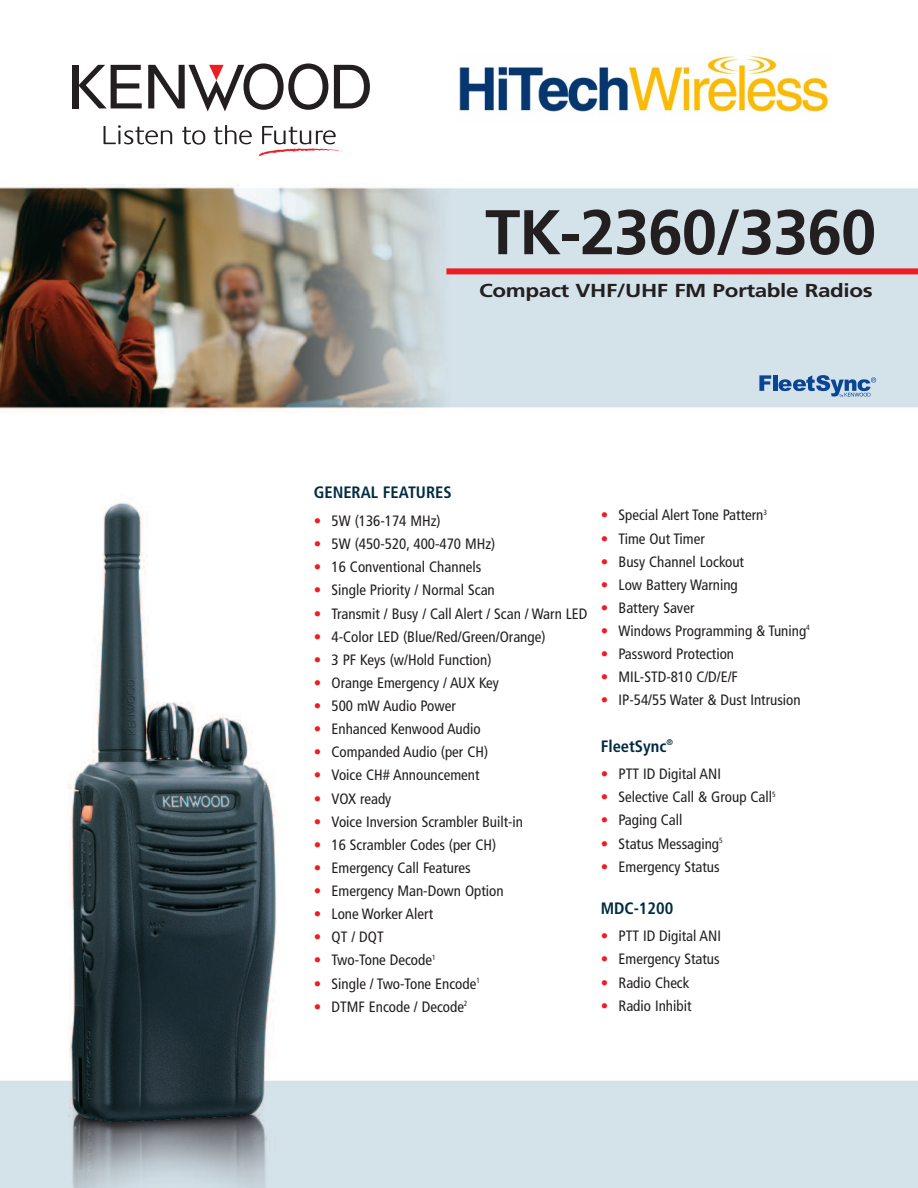
<style>
.page{position:relative;width:918px;height:1188px;background:#fff}
.page>*{position:absolute;margin:0;border:0;box-sizing:border-box;transform-origin:0 0}
.t1{font:700 63px "Frutiger";letter-spacing:-.015em;color:#231f20}
.t2{font:700 18.75px "Frutiger";letter-spacing:-.015em;color:#231f20;scale:1.2 1}
.t3{font:700 condensed 16.5px "Frutiger";color:#002b40}
.t4{font:condensed 15px "Frutiger";color:#231f20}
.s1{color:#ee1d23}
</style>
<div class="page">
<img style="left:0;top:64px;width:918px;height:1124px">
<div style="left:446px;top:268px;width:472px;height:6px;background:#ee1d23"></div>
<div style="left:72px;top:65px;width:6px;height:43px;background:#231f20"></div>
<svg style="left:78px;top:65px;width:64px;height:43px"></svg>
<svg style="left:334px;top:65px;width:36px;height:43px"></svg>
<svg style="left:148px;top:63px;width:180px;height:48px"></svg>
<svg style="left:104px;top:125px;width:68px;height:19px"></svg>
<svg style="left:182px;top:127px;width:23px;height:18px"></svg>
<svg style="left:214px;top:125px;width:38px;height:19px"></svg>
<svg style="left:259px;top:126px;width:84px;height:30px"></svg>
<svg style="left:759px;top:375px;width:12px;height:16px"></svg>
<hr style="left:773px;top:375px;width:4px;height:16px;background:#094594">
<svg style="left:779px;top:375px;width:97px;height:22px;background:#88a7c9"></svg>
<img style="left:454px;top:55px;width:378px;height:69px">
<h1 class="t1" style="left:485px;top:207px;width:392px">TK-2360/3360</h1>
<p class="t2" style="left:479px;top:283px;width:330px">Compact VHF/UHF FM Portable Radios</p>
<p class="t3" style="left:314px;top:486px;width:139px">GENERAL FEATURES</p>
<p class="t4" style="left:314px;top:515px;width:128px"><span class="s1">•</span> 5W (136-174 MHz)</p>
<p class="t4" style="left:314px;top:538px;width:183px"><span class="s1">•</span> 5W (450-520, 400-470 MHz)</p>
<p class="t4" style="left:314px;top:561px;width:169px"><span class="s1">•</span> 16 Conventional Channels</p>
<p class="t4" style="left:314px;top:584px;width:183px"><span class="s1">•</span> Single Priority / Normal Scan</p>
<p class="t4" style="left:314px;top:607px;width:275px"><span class="s1">•</span> Transmit / Busy / Call Alert / Scan / Warn LED</p>
<p class="t4" style="left:314px;top:630px;width:233px"><span class="s1">•</span> 4-Color LED (Blue/Red/Green/Orange)</p>
<p class="t4" style="left:314px;top:654px;width:179px"><span class="s1">•</span> 3 PF Keys (w/Hold Function)</p>
<p class="t4" style="left:314px;top:677px;width:187px"><span class="s1">•</span> Orange Emergency / AUX Key</p>
<p class="t4" style="left:314px;top:700px;width:144px"><span class="s1">•</span> 500 mW Audio Power</p>
<p class="t4" style="left:314px;top:723px;width:168px"><span class="s1">•</span> Enhanced Kenwood Audio</p>
<p class="t4" style="left:314px;top:746px;width:176px"><span class="s1">•</span> Companded Audio (per CH)</p>
<p class="t4" style="left:314px;top:769px;width:167px"><span class="s1">•</span> Voice CH# Announcement</p>
<p class="t4" style="left:314px;top:792px;width:79px"><span class="s1">•</span> VOX ready</p>
<p class="t4" style="left:314px;top:815px;width:211px"><span class="s1">•</span> Voice Inversion Scrambler Built-in</p>
<p class="t4" style="left:314px;top:839px;width:184px"><span class="s1">•</span> 16 Scrambler Codes (per CH)</p>
<p class="t4" style="left:314px;top:862px;width:159px"><span class="s1">•</span> Emergency Call Features</p>
<p class="t4" style="left:314px;top:885px;width:191px"><span class="s1">•</span> Emergency Man-Down Option</p>
<p class="t4" style="left:314px;top:908px;width:121px"><span class="s1">•</span> Lone Worker Alert</p>
<p class="t4" style="left:314px;top:931px;width:71px"><span class="s1">•</span> QT / DQT</p>
<p class="t4" style="left:314px;top:954px;width:123px"><span class="s1">•</span> Two-Tone Decode<sup>1</sup></p>
<p class="t4" style="left:314px;top:977px;width:168px"><span class="s1">•</span> Single / Two-Tone Encode<sup>1</sup></p>
<p class="t4" style="left:314px;top:1000px;width:155px"><span class="s1">•</span> DTMF Encode / Decode<sup>2</sup></p>
<p class="t4" style="left:601px;top:509px;width:168px"><span class="s1">•</span> Special Alert Tone Pattern<sup>3</sup></p>
<p class="t4" style="left:601px;top:532px;width:106px"><span class="s1">•</span> Time Out Timer</p>
<p class="t4" style="left:601px;top:555px;width:145px"><span class="s1">•</span> Busy Channel Lockout</p>
<p class="t4" style="left:601px;top:579px;width:139px"><span class="s1">•</span> Low Battery Warning</p>
<p class="t4" style="left:601px;top:602px;width:95px"><span class="s1">•</span> Battery Saver</p>
<p class="t4" style="left:601px;top:625px;width:211px"><span class="s1">•</span> Windows Programming &amp; Tuning<sup>4</sup></p>
<p class="t4" style="left:601px;top:648px;width:135px"><span class="s1">•</span> Password Protection</p>
<p class="t4" style="left:601px;top:671px;width:139px"><span class="s1">•</span> MIL-STD-810 C/D/E/F</p>
<p class="t4" style="left:601px;top:694px;width:201px"><span class="s1">•</span> IP-54/55 Water &amp; Dust Intrusion</p>
<p class="t3" style="left:601px;top:739px;width:74px">FleetSync<sup>®</sup></p>
<p class="t4" style="left:601px;top:768px;width:122px"><span class="s1">•</span> PTT ID Digital ANI</p>
<p class="t4" style="left:601px;top:791px;width:176px"><span class="s1">•</span> Selective Call &amp; Group Call<sup>5</sup></p>
<p class="t4" style="left:601px;top:814px;width:83px"><span class="s1">•</span> Paging Call</p>
<p class="t4" style="left:601px;top:837px;width:124px"><span class="s1">•</span> Status Messaging<sup>5</sup></p>
<p class="t4" style="left:601px;top:860px;width:120px"><span class="s1">•</span> Emergency Status</p>
<p class="t3" style="left:601px;top:901px;width:74px">MDC-1200</p>
<p class="t4" style="left:601px;top:930px;width:122px"><span class="s1">•</span> PTT ID Digital ANI</p>
<p class="t4" style="left:601px;top:953px;width:120px"><span class="s1">•</span> Emergency Status</p>
<p class="t4" style="left:601px;top:976px;width:90px"><span class="s1">•</span> Radio Check</p>
<p class="t4" style="left:601px;top:999px;width:92px"><span class="s1">•</span> Radio Inhibit</p>
</div>
